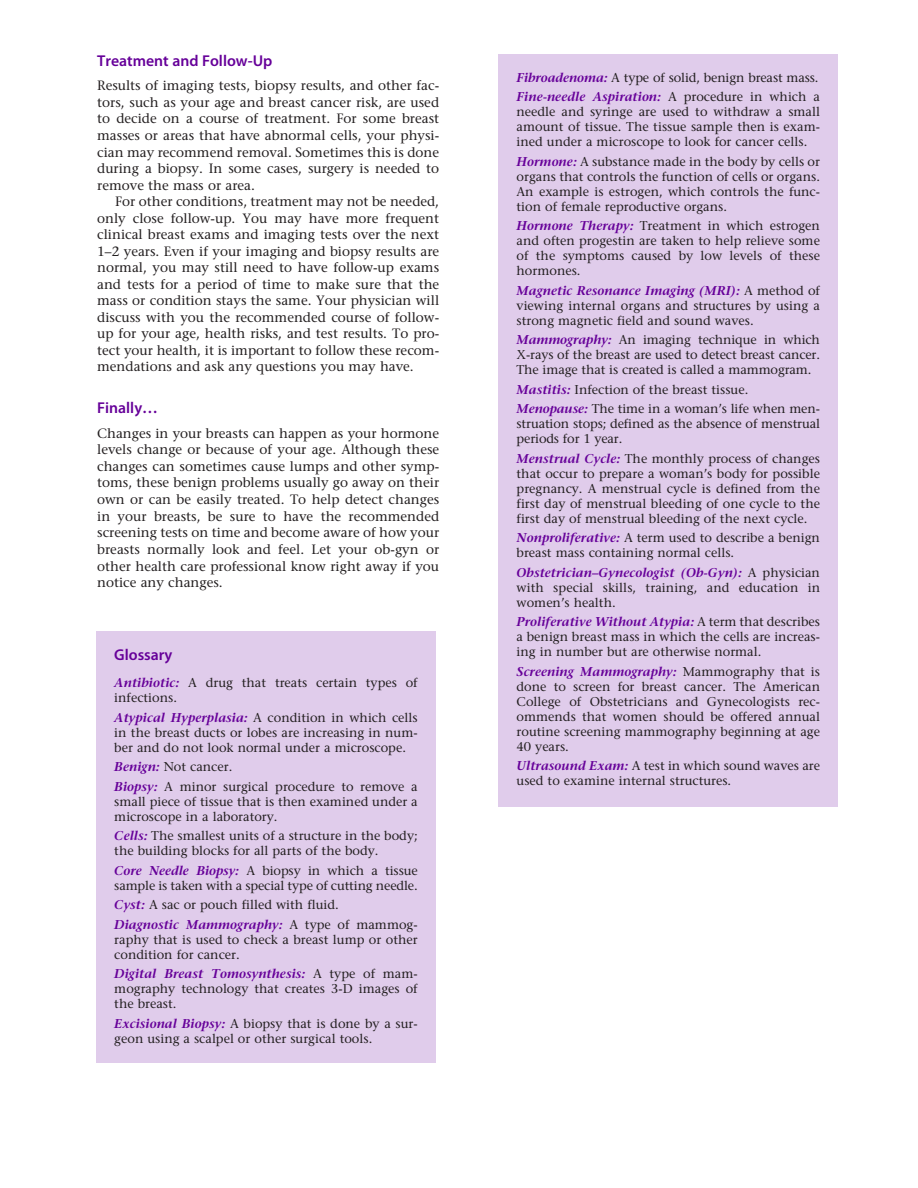
<style>
.page{position:relative;width:918px;height:1188px;background:#fff}
.page>*{position:absolute;margin:0;border:0;box-sizing:border-box;transform-origin:0 0}
.t1{font:600 15.75px "Myriad Pro";color:#609}
.t2{font:500 13.5px/16.6px "Stone Serif Std";color:#231f20;text-align:justify}
.t3{font:500 12.75px/15px "Stone Serif Std";color:#231f20}
.s1{font-weight:600;font-style:italic;color:#609}
</style>
<div class="page">
<div style="left:96px;top:631px;width:340px;height:432px;background:#e0cceb"></div>
<div style="left:499px;top:54px;width:339px;height:753px;background:#e0cceb"></div>
<p class="t1" style="left:97px;top:51px;width:177px">Treatment and Follow-Up</p>
<p class="t2" style="left:97px;top:77px;width:344px">Results of imaging tests, biopsy results, and other fac&shy;tors, such as your age and breast cancer risk, are used to decide on a course of treatment. For some breast masses or areas that have abnormal cells, your physi&shy;cian may recommend removal. Sometimes this is done during a biopsy. In some cases, surgery is needed to remove the mass or area.</p>
<p class="t2" style="left:97px;top:193px;width:344px;text-indent:18px">For other conditions, treatment may not be needed, only close follow-up. You may have more frequent clinical breast exams and imaging tests over the next 1–2 years. Even if your imaging and biopsy results are normal, you may still need to have follow-up exams and tests for a period of time to make sure that the mass or condition stays the same. Your physician will discuss with you the recommended course of follow&shy;up for your age, health risks, and test results. To pro&shy;tect your health, it is important to follow these recom&shy;mendations and ask any questions you may have.</p>
<p class="t1" style="left:97px;top:398px;width:62px">Finally…</p>
<p class="t2" style="left:97px;top:425px;width:344px">Changes in your breasts can happen as your hormone levels change or because of your age. Although these changes can sometimes cause lumps and other symp&shy;toms, these benign problems usually go away on their own or can be easily treated. To help detect changes in your breasts, be sure to have the recommended screening tests on time and become aware of how your breasts normally look and feel. Let your ob-gyn or other health care professional know right away if you notice any changes.</p>
<p class="t1" style="left:114px;top:645px;width:60px">Glossary</p>
<p class="t3" style="left:114px;top:676px;width:305px"><span class="s1">Antibiotic:</span> A drug that treats certain types of infections.</p>
<p class="t3" style="left:114px;top:710px;width:305px;text-align:justify"><span class="s1">Atypical Hyperplasia:</span> A condition in which cells in the breast ducts or lobes are increasing in num&shy;ber and do not look normal under a microscope.</p>
<p class="t3" style="left:114px;top:757px;width:305px;line-height:19.5px"><span class="s1">Benign:</span> Not cancer.<br><span class="s1">Biopsy:</span> A minor surgical procedure to remove a</p>
<p class="t3" style="left:114px;top:794px;width:305px">small piece of tissue that is then examined under a microscope in a laboratory.</p>
<p class="t3" style="left:114px;top:829px;width:305px"><span class="s1">Cells:</span> The smallest units of a structure in the body; the building blocks for all parts of the body.</p>
<p class="t3" style="left:114px;top:863px;width:305px"><span class="s1">Core Needle Biopsy:</span> A biopsy in which a tissue sample is taken with a special type of cutting needle.</p>
<p class="t3" style="left:114px;top:895px;width:305px;line-height:19.5px"><span class="s1">Cyst:</span> A sac or pouch filled with fluid.<br><span class="s1">Diagnostic Mammography:</span> A type of mammog-</p>
<p class="t3" style="left:114px;top:932px;width:305px">raphy that is used to check a breast lump or other condition for cancer.</p>
<p class="t3" style="left:114px;top:967px;width:305px;text-align:justify"><span class="s1">Digital Breast Tomosynthesis:</span> A type of mam&shy;mography technology that creates 3-D images of the breast.</p>
<p class="t3" style="left:114px;top:1016px;width:305px"><span class="s1">Excisional Biopsy:</span> A biopsy that is done by a sur&shy;geon using a scalpel or other surgical tools.</p>
<p class="t3" style="left:517px;top:67px;width:305px;line-height:19.5px"><span class="s1">Fibroadenoma:</span> A type of solid, benign breast mass.<br><span class="s1">Fine-needle Aspiration:</span> A procedure in which a</p>
<p class="t3" style="left:517px;top:104px;width:305px;text-align:justify">needle and syringe are used to withdraw a small amount of tissue. The tissue sample then is exam&shy;ined under a microscope to look for cancer cells.</p>
<p class="t3" style="left:517px;top:154px;width:305px;text-align:justify"><span class="s1">Hormone:</span> A substance made in the body by cells or organs that controls the function of cells or organs.<br>An example is estrogen, which controls the func&shy;tion of female reproductive organs.</p>
<p class="t3" style="left:517px;top:218px;width:305px;text-align:justify"><span class="s1">Hormone Therapy:</span> Treatment in which estrogen and often progestin are taken to help relieve some of the symptoms caused by low levels of these hormones.</p>
<p class="t3" style="left:517px;top:283px;width:305px;text-align:justify"><span class="s1">Magnetic Resonance Imaging (MRI):</span> A method of viewing internal organs and structures by using a strong magnetic field and sound waves.</p>
<p class="t3" style="left:517px;top:332px;width:305px;text-align:justify"><span class="s1">Mammography:</span> An imaging technique in which X-rays of the breast are used to detect breast cancer.<br>The image that is created is called a mammogram.</p>
<p class="t3" style="left:517px;top:379px;width:305px;line-height:19.5px"><span class="s1">Mastitis:</span> Infection of the breast tissue.<br><span class="s1">Menopause:</span> The time in a woman’s life when men-</p>
<p class="t3" style="left:517px;top:416px;width:305px">struation stops; defined as the absence of menstrual periods for 1 year.</p>
<p class="t3" style="left:517px;top:451px;width:305px;text-align:justify"><span class="s1">Menstrual Cycle:</span> The monthly process of changes that occur to prepare a woman’s body for possible pregnancy. A menstrual cycle is defined from the first day of menstrual bleeding of one cycle to the first day of menstrual bleeding of the next cycle.</p>
<p class="t3" style="left:517px;top:530px;width:305px"><span class="s1">Nonproliferative:</span> A term used to describe a benign breast mass containing normal cells.</p>
<p class="t3" style="left:517px;top:565px;width:305px;text-align:justify"><span class="s1">Obstetrician–Gynecologist (Ob-Gyn):</span> A physician with special skills, training, and education in women’s health.</p>
<p class="t3" style="left:517px;top:614px;width:305px;text-align:justify"><span class="s1">Proliferative Without Atypia:</span> A term that describes a benign breast mass in which the cells are increas&shy;ing in number but are otherwise normal.</p>
<p class="t3" style="left:517px;top:664px;width:305px;text-align:justify"><span class="s1">Screening Mammography:</span> Mammography that is done to screen for breast cancer. The American College of Obstetricians and Gynecologists rec&shy;ommends that women should be offered annual routine screening mammography beginning at age 40 years.</p>
<p class="t3" style="left:517px;top:758px;width:305px"><span class="s1">Ultrasound Exam:</span> A test in which sound waves are used to examine internal structures.</p>
</div>
